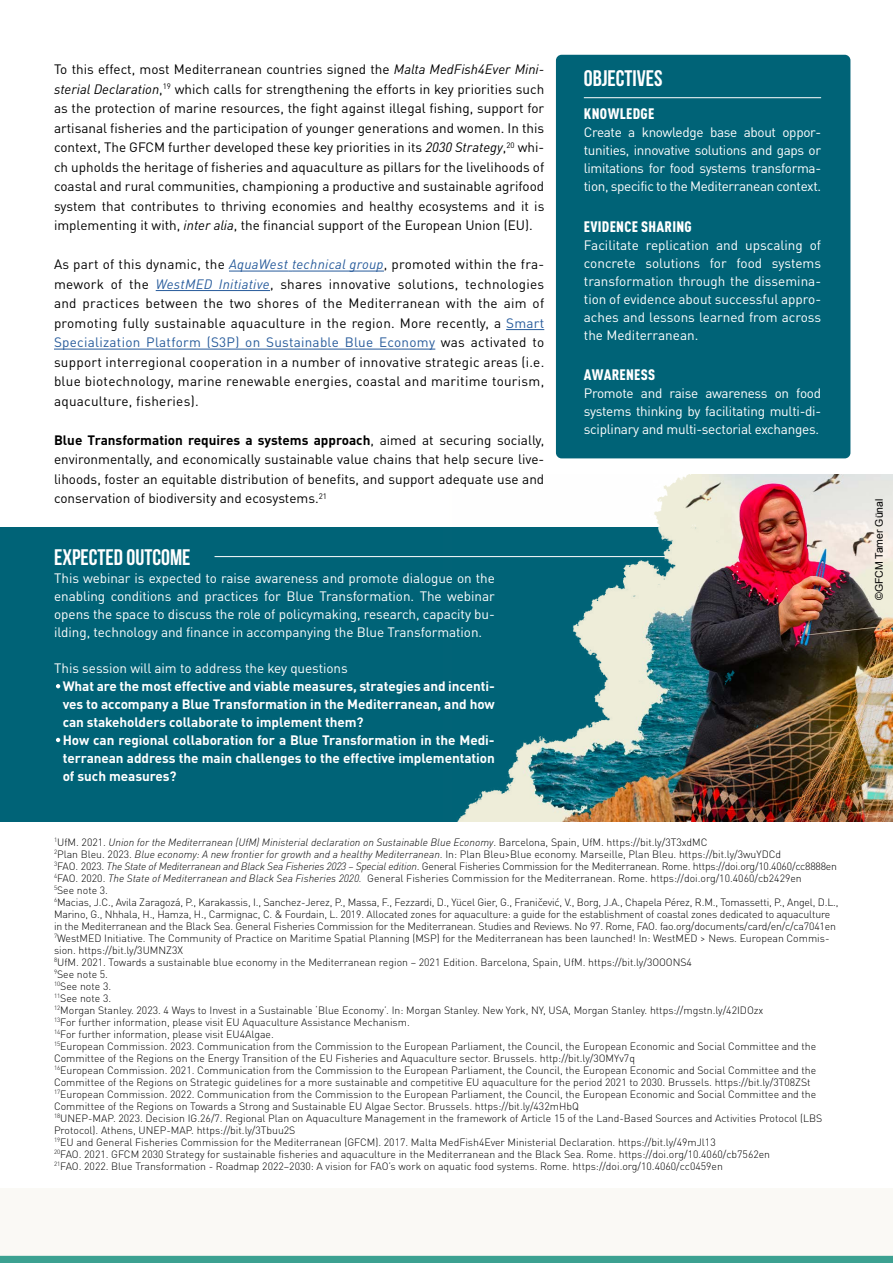
<style>
.page{position:relative;width:893px;height:1263px;background:#fff}
.page>*{position:absolute;margin:0;border:0;box-sizing:border-box;transform-origin:0 0}
.t1{font:700 22.5px "Bebas Neue";color:#fff}
.t2{font:900 condensed 15px "DIN Pro";letter-spacing:.02em;color:#fff}
.t3{font:13.5px/19.5px "DIN Pro";color:#000;text-align:justify}
.t4{font:13.5px/18px "DIN Pro";letter-spacing:-.01em;color:#fff;text-align:justify}
.t5{font:700 13.5px/18px "DIN Pro";letter-spacing:-.005em;color:#fff}
.t6{font:300 10.5px/12px "DIN Pro";color:#000}
.t7{font:10.5px "Arial";color:#000}
.s1{font-style:italic}
.s2{font-style:italic;color:#275b9b}
.s3{color:#275b9b}
.s4{font-weight:700}
</style>
<div class="page">
<svg style="left:1px;top:1255px;width:892px;height:1px"></svg>
<div style="left:0;top:526px;width:893px;height:295px;background:#006377"></div>
<hr style="left:215px;top:556px;width:621px;height:1px;background:#fff">
<div style="left:556px;top:55px;width:294px;height:403px;background:#006377;border-radius:6px"></div>
<hr style="left:584px;top:97px;width:237px;height:1px;background:#fff">
<hr style="left:229px;top:271px;width:59px;height:1px;background:#275b9b">
<hr style="left:292px;top:271px;width:92px;height:1px;background:#275b9b">
<hr style="left:156px;top:290px;width:114px;height:1px;background:#275b9b">
<hr style="left:506px;top:329px;width:38px;height:1px;background:#275b9b">
<hr style="left:54px;top:349px;width:381px;height:1px;background:#275b9b">
<img style="left:443px;top:475px;width:450px;height:347px">
<div style="left:0;top:1256px;width:893px;height:7px;background:#3ca191"></div>
<svg style="left:56px;top:684px;width:4px;height:4px"></svg>
<svg style="left:56px;top:738px;width:4px;height:4px"></svg>
<p class="t3" style="left:54px;top:58px;width:492px">To this effect, most Mediterranean countries signed the <span class="s1">Malta MedFish4Ever Mini&shy;sterial Declaration</span>,<sup>19</sup> which calls for strengthening the efforts in key priorities such as the protection of marine resources, the fight against illegal fishing, support for artisanal fisheries and the participation of younger generations and women. In this context, The GFCM further developed these key priorities in its <span class="s1">2030 Strategy</span>,<sup>20</sup> whi&shy;ch upholds the heritage of fisheries and aquaculture as pillars for the livelihoods of coastal and rural communities, championing a productive and sustainable agrifood system that contributes to thriving economies and healthy ecosystems and it is implementing it with, <span class="s1">inter alia</span>, the financial support of the European Union (EU).</p>
<p class="t3" style="left:54px;top:253px;width:492px">As part of this dynamic, the <span class="s2">AquaWest technical group</span>, promoted within the fra&shy;mework of the <span class="s2">WestMED Initiative</span>, shares innovative solutions, technologies and practices between the two shores of the Mediterranean with the aim of promoting fully sustainable aquaculture in the region. More recently, a <span class="s3">Smart Specialization Platform (S3P) on Sustainable Blue Economy</span> was activated to support interregional cooperation in a number of innovative strategic areas (i.e. blue biotechnology, marine renewable energies, coastal and maritime tourism, aquaculture, fisheries).</p>
<p class="t3" style="left:54px;top:429px;width:492px"><span class="s4">Blue Transformation requires a systems approach</span>, aimed at securing socially, environmentally, and economically sustainable value chains that help secure live&shy;lihoods, foster an equitable distribution of benefits, and support adequate use and conservation of biodiversity and ecosystems.<sup>21</sup></p>
<h1 class="t1" style="left:54px;top:545px;width:138px">EXPECTED OUTCOME</h1>
<p class="t4" style="left:54px;top:568px;width:442px">This webinar is expected to raise awareness and promote dialogue on the enabling conditions and practices for Blue Transformation. The webinar opens the space to discuss the role of policymaking, research, capacity bu&shy;ilding, technology and finance in accompanying the Blue Transformation.</p>
<p class="t4" style="left:54px;top:658px;width:295px">This session will aim to address the key questions</p>
<p class="t5" style="left:63px;top:675px;width:434px">What are the most effective and viable measures, strategies and incenti&shy;ves to accompany a Blue Transformation in the Mediterranean, and how can stakeholders collaborate to implement them?<br>How can regional collaboration for a Blue Transformation in the Medi&shy;terranean address the main challenges to the effective implementation of such measures?</p>
<h1 class="t1" style="left:584px;top:66px;width:80px">OBJECTIVES</h1>
<h2 class="t2" style="left:584px;top:102px;width:72px">KNOWLEDGE</h2>
<p class="t4" style="left:584px;top:122px;width:239px">Create a knowledge base about oppor&shy;tunities, innovative solutions and gaps or limitations for food systems transforma&shy;tion, specific to the Mediterranean context.</p>
<h2 class="t2" style="left:584px;top:215px;width:109px">EVIDENCE SHARING</h2>
<p class="t4" style="left:584px;top:234px;width:239px">Facilitate replication and upscaling of concrete solutions for food systems transformation through the dissemina&shy;tion of evidence about successful appro&shy;aches and lessons learned from across the Mediterranean.</p>
<h2 class="t2" style="left:584px;top:363px;width:73px">AWARENESS</h2>
<p class="t4" style="left:584px;top:383px;width:239px">Promote and raise awareness on food systems thinking by facilitating multi-di&shy;sciplinary and multi-sectorial exchanges.</p>
<p class="t6" style="left:54px;top:835px;width:786px"><sup>1</sup>UfM. 2021. <span class="s1">Union for the Mediterranean (UfM) Ministerial declaration on Sustainable Blue Economy</span>. Barcelona, Spain, UfM. https://bit.ly/3T3xdMC<br><sup>2</sup>Plan Bleu. 2023. <span class="s1">Blue economy: A new frontier for growth and a healthy Mediterranean</span>. In: Plan Bleu&gt;Blue economy. Marseille, Plan Bleu. https://bit.ly/3wuYDCd<br><sup>3</sup>FAO. 2023. <span class="s1">The State of Mediterranean and Black Sea Fisheries 2023 – Special edition</span>. General Fisheries Commission for the Mediterranean. Rome. https://doi.org/10.4060/cc8888en <sup>4</sup>FAO. 2020. <span class="s1">The State of Mediterranean and Black Sea Fisheries 2020.</span> General Fisheries Commission for the Mediterranean. Rome. https://doi.org/10.4060/cb2429en<br><sup>5</sup>See note 3.<br><sup>6</sup>Macias, J.C., Avila Zaragozá, P., Karakassis, I., Sanchez-Jerez, P., Massa, F., Fezzardi, D., Yücel Gier, G., Franičević, V., Borg, J.A., Chapela Pérez, R.M., Tomassetti, P., Angel, D.L., Marino, G., Nhhala, H., Hamza, H., Carmignac, C. &amp; Fourdain, L. 2019. Allocated zones for aquaculture: a guide for the establishment of coastal zones dedicated to aquaculture in the Mediterranean and the Black Sea. General Fisheries Commission for the Mediterranean. Studies and Reviews. No 97. Rome, FAO. fao.org/documents/card/en/c/ca7041en <sup>7</sup>WestMED Initiative. The Community of Practice on Maritime Spatial Planning (MSP) for the Mediterranean has been launched! In: WestMED &gt; News. European Commis&shy;sion. https://bit.ly/3UMNZ3X<br><sup>8</sup>UfM. 2021. Towards a sustainable blue economy in the Mediterranean region – 2021 Edition. Barcelona, Spain, UfM. https://bit.ly/3OOONS4<br><sup>9</sup>See note 5.<br><sup>10</sup>See note 3.<br><sup>11</sup>See note 3.<br><sup>12</sup>Morgan Stanley. 2023. 4 Ways to Invest in a Sustainable ‘Blue Economy’. In: Morgan Stanley. New York, NY, USA, Morgan Stanley. https://mgstn.ly/42IDOzx<br><sup>13</sup>For further information, please visit EU Aquaculture Assistance Mechanism.<br><sup>14</sup>For further information, please visit EU4Algae.<br><sup>15</sup>European Commission. 2023. Communication from the Commission to the European Parliament, the Council, the European Economic and Social Committee and the Committee of the Regions on the Energy Transition of the EU Fisheries and Aquaculture sector. Brussels. http://bit.ly/3OMYv7q<br><sup>16</sup>European Commission. 2021. Communication from the Commission to the European Parliament, the Council, the European Economic and Social Committee and the Committee of the Regions on Strategic guidelines for a more sustainable and competitive EU aquaculture for the period 2021 to 2030. Brussels. https://bit.ly/3T08ZSt <sup>17</sup>European Commission. 2022. Communication from the Commission to the European Parliament, the Council, the European Economic and Social Committee and the Committee of the Regions on Towards a Strong and Sustainable EU Algae Sector. Brussels. https://bit.ly/432mHbQ<br><sup>18</sup>UNEP-MAP. 2023. Decision IG.26/7. Regional Plan on Aquaculture Management in the framework of Article 15 of the Land-Based Sources and Activities Protocol (LBS Protocol). Athens, UNEP-MAP. https://bit.ly/3Tbuu2S<br><sup>19</sup>EU and General Fisheries Commission for the Mediterranean (GFCM). 2017. Malta MedFish4Ever Ministerial Declaration. https://bit.ly/49mJl13<br><sup>20</sup>FAO. 2021. GFCM 2030 Strategy for sustainable fisheries and aquaculture in the Mediterranean and the Black Sea. Rome. https://doi.org/10.4060/cb7562en<br><sup>21</sup>FAO. 2022. Blue Transformation - Roadmap 2022–2030: A vision for FAO’s work on aquatic food systems. Rome. https://doi.org/10.4060/cc0459en</p>
<p class="t7" style="left:872px;top:600px;width:103px;rotate:-90deg">©GFCM Tamer Günal</p>
</div>
